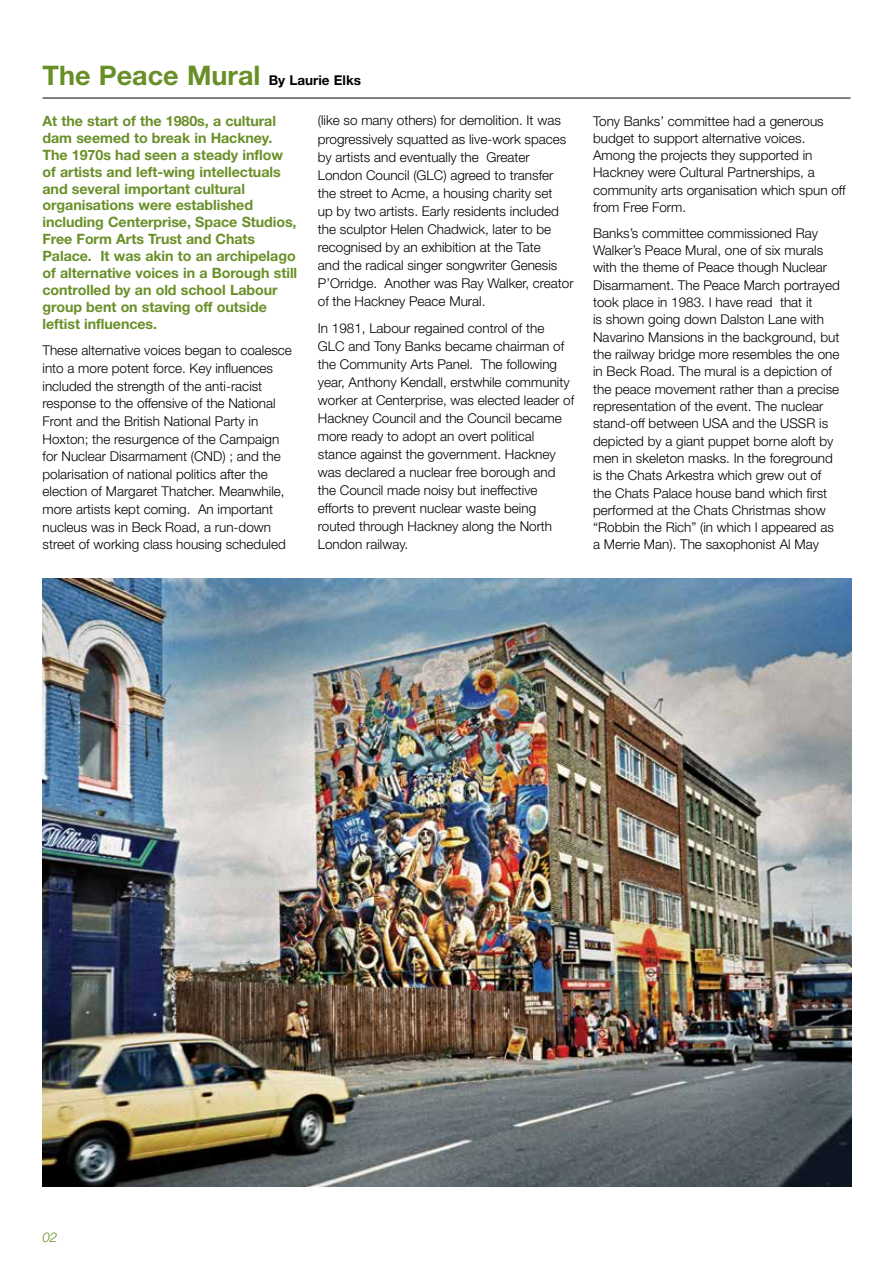
<style>
.page{position:relative;width:893px;height:1263px;background:#fff}
.page>*{position:absolute;margin:0;border:0;box-sizing:border-box;transform-origin:0 0}
.t1{font:700 27px "Helvetica Neue LT";color:#699028}
.t2{font:700 14.25px/17px "Helvetica Neue LT";letter-spacing:-.005em;color:#699028}
.t3{font:300 13.5px/17.2px "Helvetica Neue LT";color:#000}
.t4{font:italic 300 13.5px "Helvetica Neue LT";color:#699028}
.s1{font-size:13.5px;color:#000}
</style>
<div class="page">
<hr style="left:43px;top:98px;width:807px;height:1px;background:#000">
<img style="left:43px;top:579px;width:808px;height:607px">
<h1 class="t1" style="left:43px;top:59px;width:320px">The Peace Mural <span class="s1">By Laurie Elks</span></h1>
<p class="t2" style="left:43px;top:112px;width:256px">At the start of the 1980s, a cultural dam seemed to break in Hackney.<br>The 1970s had seen a steady inflow of artists and left-wing intellectuals and several important cultural organisations were established including Centerprise, Space Studios, Free Form Arts Trust and Chats Palace. It was akin to an archipelago of alternative voices in a Borough still controlled by an old school Labour group bent on staving off outside leftist influences.</p>
<p class="t3" style="left:43px;top:341px;width:251px;line-height:17.7px">These alternative voices began to coalesce into a more potent force. Key influences included the strength of the anti-racist response to the offensive of the National Front and the British National Party in Hoxton; the resurgence of the Campaign for Nuclear Disarmament (CND) ; and the polarisation of national politics after the election of Margaret Thatcher. Meanwhile, more artists kept coming. An important nucleus was in Beck Road, a run-down street of working class housing scheduled</p>
<p class="t3" style="left:318px;top:111px;width:257px;line-height:18px">(like so many others) for demolition. It was progressively squatted as live-work spaces by artists and eventually the Greater London Council (GLC) agreed to transfer the street to Acme, a housing charity set<br>up by two artists. Early residents included the sculptor Helen Chadwick, later to be recognised by an exhibition at the Tate<br>and the radical singer songwriter Genesis P’Orridge. Another was Ray Walker, creator of the Hackney Peace Mural.</p>
<p class="t3" style="left:318px;top:319px;width:258px;line-height:18px">In 1981, Labour regained control of the GLC and Tony Banks became chairman of the Community Arts Panel. The following year, Anthony Kendall, erstwhile community worker at Centerprise, was elected leader of Hackney Council and the Council became more ready to adopt an overt political stance against the government. Hackney was declared a nuclear free borough and the Council made noisy but ineffective efforts to prevent nuclear waste being routed through Hackney along the North London railway.</p>
<p class="t3" style="left:593px;top:112px;width:254px">Tony Banks’ committee had a generous budget to support alternative voices.<br>Among the projects they supported in Hackney were Cultural Partnerships, a community arts organisation which spun off from Free Form.</p>
<p class="t3" style="left:593px;top:224px;width:248px">Banks’s committee commissioned Ray Walker’s Peace Mural, one of six murals with the theme of Peace though Nuclear Disarmament. The Peace March portrayed took place in 1983. I have read that it<br>is shown going down Dalston Lane with Navarino Mansions in the background, but the railway bridge more resembles the one in Beck Road. The mural is a depiction of the peace movement rather than a precise representation of the event. The nuclear stand-off between USA and the USSR is depicted by a giant puppet borne aloft by men in skeleton masks. In the foreground is the Chats Arkestra which grew out of the Chats Palace house band which first performed at the Chats Christmas show “Robbin the Rich” (in which I appeared as a Merrie Man). The saxophonist Al May</p>
<p class="t4" style="left:42px;top:1229px;width:17px">02</p>
</div>
